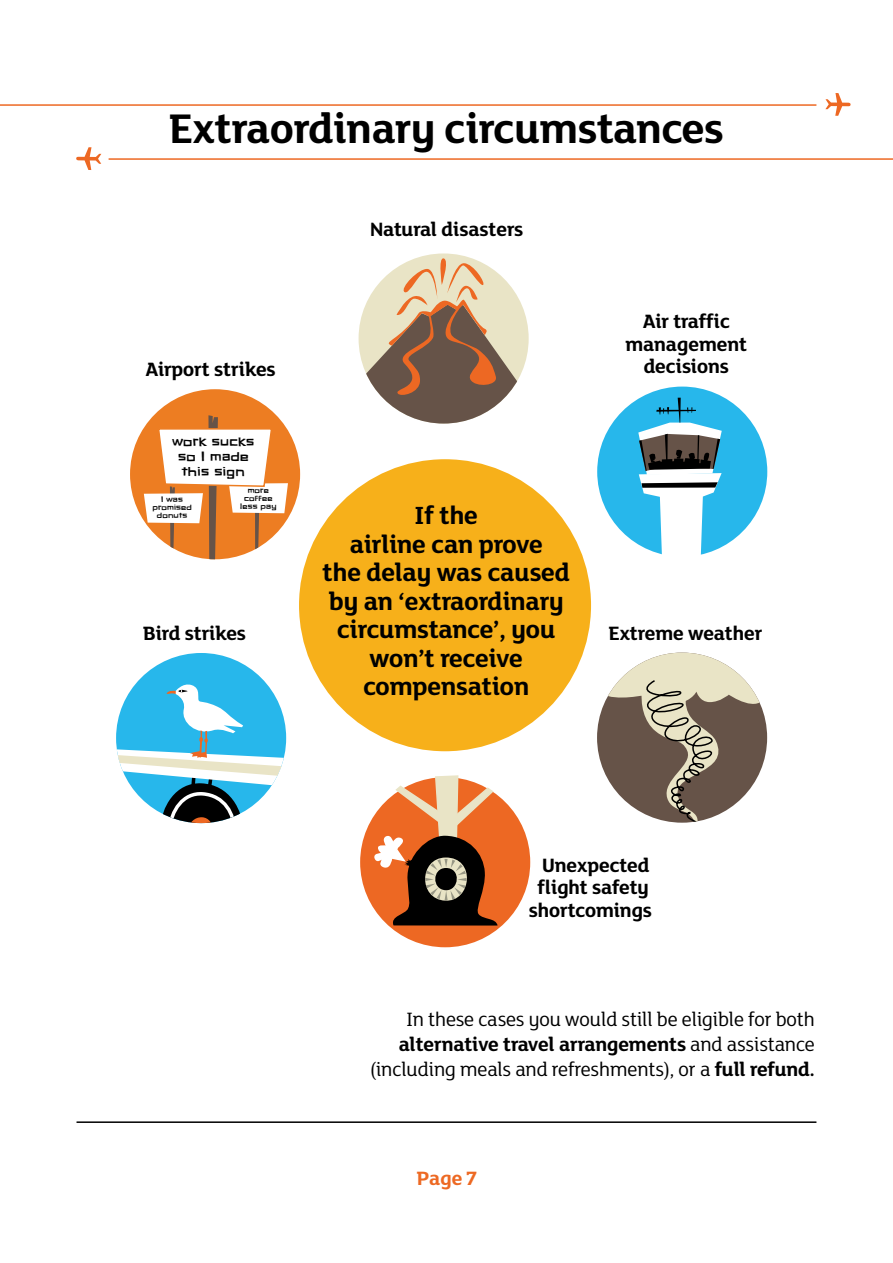
<style>
.page{position:relative;width:893px;height:1263px;background:#fff}
.page>*{position:absolute;margin:0;border:0;box-sizing:border-box;transform-origin:0 0}
.t1{font:700 45px "Mary Ann BETA";color:#000}
.t2{font:700 27px/28.5px "Mary Ann BETA";color:#000;text-align:center}
.t3{font:21px/25.2px "Mary Ann BETA";color:#000;text-align:right}
.t4{font:700 21px/22.5px "Mary Ann BETA";color:#000;text-align:center}
.t5{font:700 21px "Mary Ann BETA";color:#ed6923}
.t6{font:12px/15px "Vertigon";color:#000;text-align:center}
.t7{font:7.05px/7.8px "Vertigon";color:#000;text-align:center}
.s1{font-weight:700}
</style>
<div class="page">
<div style="left:360px;top:777px;width:170px;height:170px;background:#ed6823;border-radius:50%"></div>
<div style="left:116px;top:653px;width:170px;height:170px;background:#27b7eb;border-radius:50%"></div>
<svg style="left:359px;top:257px;width:170px;height:167px"></svg>
<svg style="left:373px;top:775px;width:125px;height:150px"></svg>
<svg style="left:597px;top:652px;width:170px;height:171px"></svg>
<div style="left:597px;top:387px;width:170px;height:170px;background:#27b7eb;border-radius:50%"></div>
<svg style="left:638px;top:398px;width:84px;height:159px"></svg>
<div style="left:130px;top:389px;width:170px;height:170px;background:#ed7d22;border-radius:50%"></div>
<svg style="left:144px;top:415px;width:144px;height:144px"></svg>
<div style="left:299px;top:459px;width:292px;height:292px;background:#f7b01a;border-radius:50%"></div>
<svg style="left:116px;top:682px;width:170px;height:141px"></svg>
<hr style="left:77px;top:1121px;width:739px;height:2px;background:#000">
<hr style="left:109px;top:158px;width:784px;height:2px;background:#ed6823">
<hr style="left:0;top:104px;width:816px;height:2px;background:#ed6823">
<svg style="left:76px;top:147px;width:25px;height:23px"></svg>
<svg style="left:825px;top:93px;width:26px;height:23px"></svg>
<h1 class="t1" style="left:169px;top:98px;width:556px">Extraordinary circumstances</h1>
<p class="t4" style="left:146px;top:357px;width:131px">Airport strikes</p>
<p class="t6" style="left:172px;top:433px;width:84px">work sucks so I made this sign</p>
<p class="t7" style="left:152px;top:495px;width:41px;rotate:-1deg">I was promised donuts</p>
<p class="t7" style="left:240px;top:486px;width:38px;rotate:-1deg">more coffee less pay</p>
<p class="t4" style="left:143px;top:621px;width:104px">Bird strikes</p>
<p class="t4" style="left:370px;top:217px;width:155px">Natural disasters</p>
<p class="t4" style="left:625px;top:309px;width:123px">Air traffic management decisions</p>
<p class="t2" style="left:323px;top:500px;width:249px">If the<br>airline can prove<br>the delay was caused by an ‘extraordinary circumstance’, you won’t receive compensation</p>
<p class="t4" style="left:609px;top:621px;width:155px">Extreme weather</p>
<p class="t4" style="left:529px;top:853px;width:125px">Unexpected flight safety shortcomings</p>
<p class="t3" style="left:370px;top:1006px;width:446px">In these cases you would still be eligible for both <span class="s1">alternative travel arrangements</span> and assistance (including meals and refreshments), or a <span class="s1">full refund.</span></p>
<p class="t5" style="left:417px;top:1164px;width:61px">Page 7</p>
</div>
